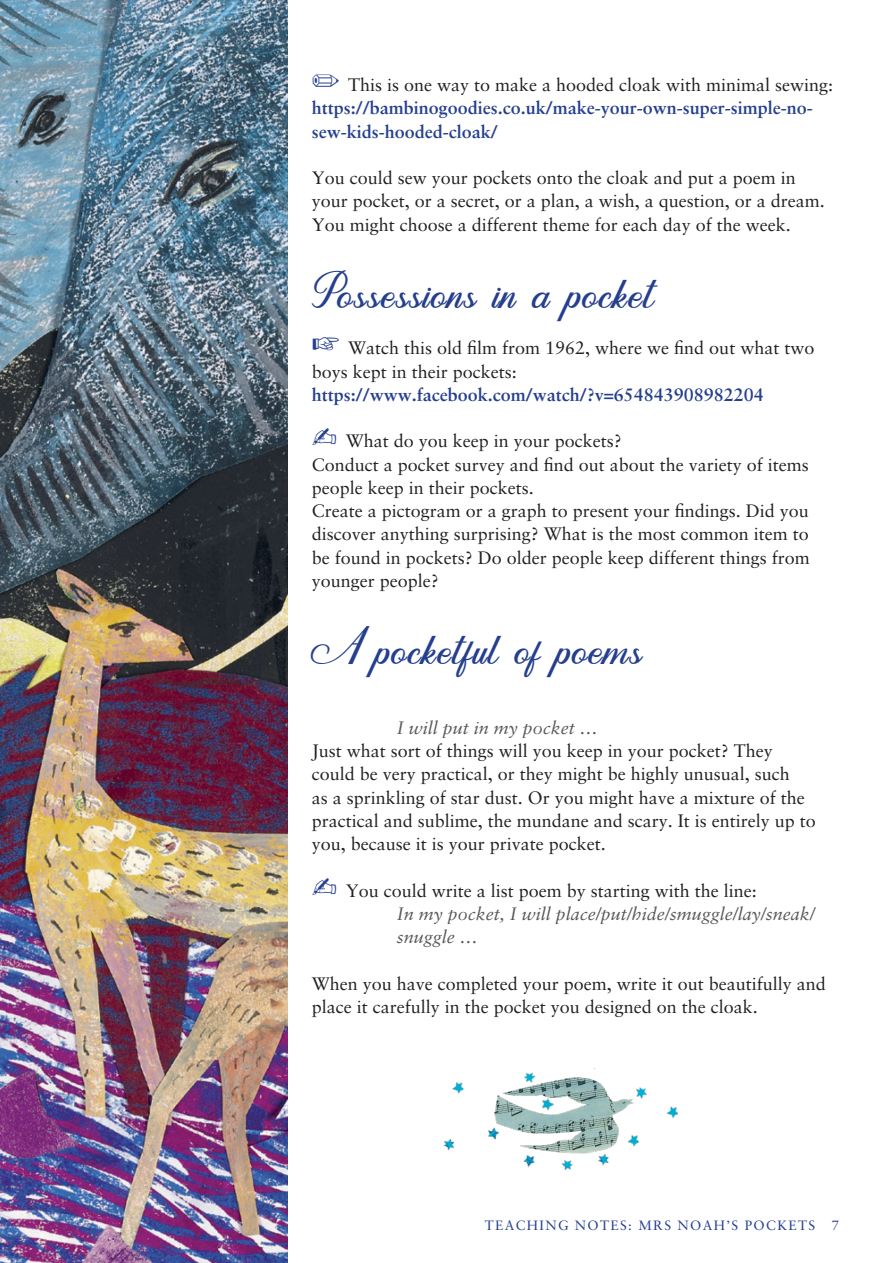
<style>
.page{position:relative;width:893px;height:1263px;background:#fff}
.page>*{position:absolute;margin:0;border:0;box-sizing:border-box;transform-origin:0 0}
.t1{font:45px "Dandelion Script";letter-spacing:.04em;color:#253f8e}
.t2{font:18px/23.2px "Sabon CE";color:#231f20}
.t3{font:700 18px/23.2px "Sabon CE";color:#253f8e}
.t4{font:italic 18px/23.2px "Sabon CE";color:#57585a}
.t5{font:13.5px "Sabon CE";letter-spacing:.1em;color:#253f8e}
.s1{color:#253f8e}
</style>
<div class="page">
<img style="left:443px;top:1068px;width:235px;height:102px">
<img style="left:0;top:0;width:287px;height:1263px">
<p class="t2" style="left:312px;top:73px;width:523px"><span class="s1">✏</span> This is one way to make a hooded cloak with minimal sewing:</p>
<p class="t3" style="left:312px;top:96px;width:503px">https://bambinogoodies.co.uk/make-your-own-super-simple-no&shy;sew-kids-hooded-cloak/</p>
<p class="t2" style="left:312px;top:166px;width:515px">You could sew your pockets onto the cloak and put a poem in your pocket, or a secret, or a plan, a wish, a question, or a dream.<br>You might choose a different theme for each day of the week.</p>
<p class="t1" style="left:312px;top:264px;width:342px">Possessions in a pocket</p>
<p class="t2" style="left:312px;top:336px;width:504px"><span class="s1">☞</span> Watch this old film from 1962, where we find out what two boys kept in their pockets:</p>
<p class="t3" style="left:312px;top:383px;width:454px">https://www.facebook.com/watch/?v=654843908982204</p>
<p class="t2" style="left:312px;top:429px;width:312px"><span class="s1">✍</span> What do you keep in your pockets?</p>
<p class="t2" style="left:312px;top:453px;width:499px">Conduct a pocket survey and find out about the variety of items people keep in their pockets.</p>
<p class="t2" style="left:312px;top:499px;width:500px;text-align:justify">Create a pictogram or a graph to present your findings. Did you discover anything surprising? What is the most common item to be found in pockets? Do older people keep different things from younger people?</p>
<p class="t1" style="left:312px;top:620px;width:331px">A pocketful of poems</p>
<p class="t4" style="left:397px;top:716px;width:203px">I will put in my pocket …</p>
<p class="t2" style="left:312px;top:739px;width:506px">Just what sort of things will you keep in your pocket? They could be very practical, or they might be highly unusual, such<br>as a sprinkling of star dust. Or you might have a mixture of the practical and sublime, the mundane and scary. It is entirely up to you, because it is your private pocket.</p>
<p class="t2" style="left:312px;top:879px;width:447px"><span class="s1">✍</span> You could write a list poem by starting with the line:</p>
<p class="t4" style="left:397px;top:902px;width:420px">In my pocket, I will place/put/hide/smuggle/lay/sneak/ snuggle …</p>
<p class="t2" style="left:312px;top:972px;width:516px">When you have completed your poem, write it out beautifully and place it carefully in the pocket you designed on the cloak.</p>
<p class="t5" style="left:485px;top:1217px;width:356px">TEACHING NOTES: MRS NOAH’S POCKETS 7</p>
</div>
